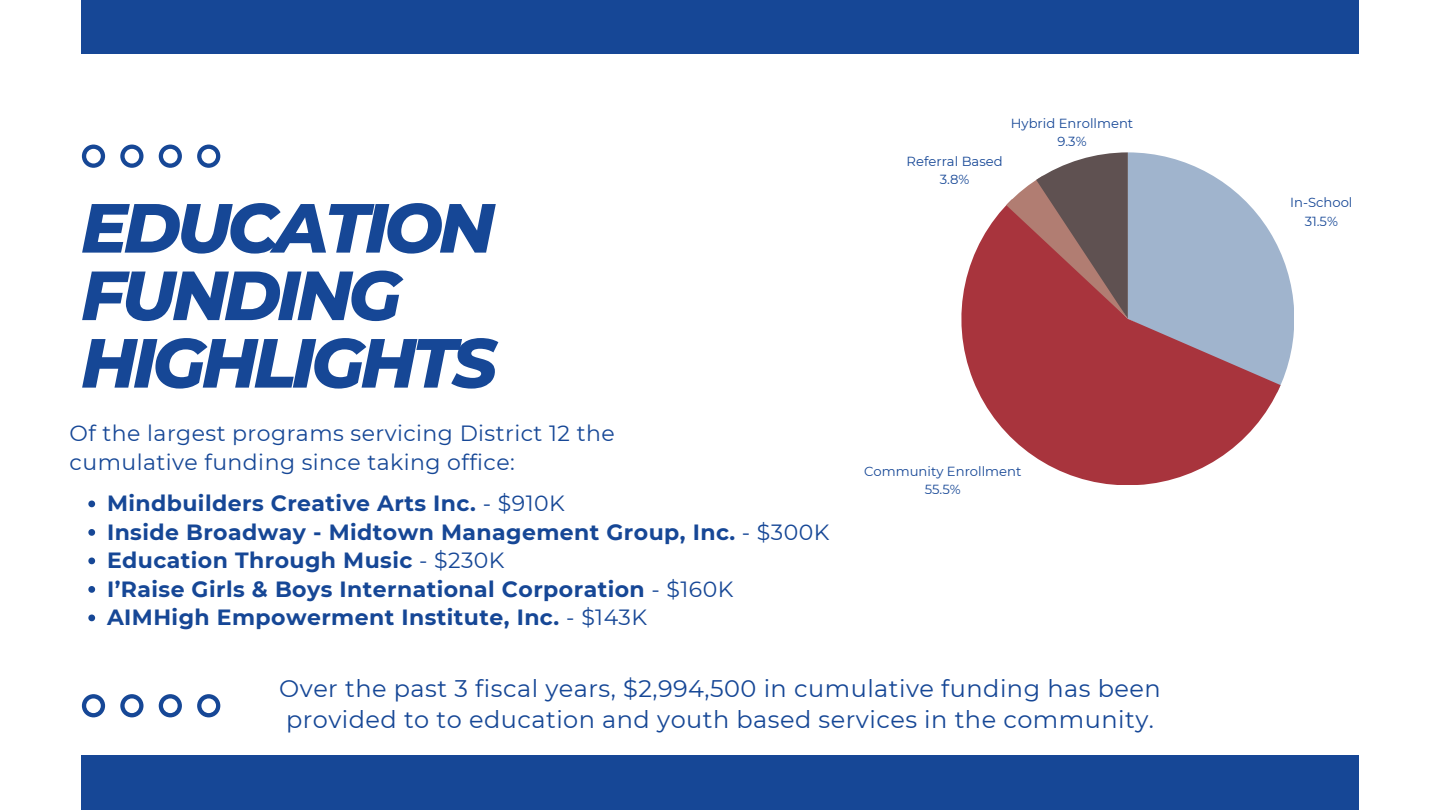
<style>
.page{position:relative;width:1440px;height:810px;background:#fff}
.page>*{position:absolute;margin:0;border:0;box-sizing:border-box;transform-origin:0 0}
.t1{font:italic 800 69.4px/67.5px "Montserrat";letter-spacing:-.06em;color:#164796}
.t2{font:24px/30.8px "Montserrat";letter-spacing:.02em;color:#164796}
.t3{font:700 22px "Montserrat";letter-spacing:.02em;color:#164796}
.t4{font:22px "Montserrat";letter-spacing:.02em;color:#164796}
.t5{font:13.2px "Montserrat";color:#164796}
.s1{font-weight:400}
</style>
<div class="page">
<svg style="left:961px;top:205px;width:316px;height:280px;fill:#a8343d"></svg>
<svg style="left:1006px;top:152px;width:288px;height:241px;background:#a78591"></svg>
<svg style="left:82px;top:145px;width:138px;height:23px"></svg>
<svg style="left:82px;top:694px;width:138px;height:23px"></svg>
<div style="left:81px;top:755px;width:1278px;height:55px;background:#164796"></div>
<div style="left:81px;top:0;width:1278px;height:53px;background:#164796"></div>
<svg style="left:88px;top:501px;width:7px;height:6px"></svg>
<svg style="left:88px;top:529px;width:7px;height:7px"></svg>
<svg style="left:88px;top:558px;width:7px;height:6px"></svg>
<svg style="left:88px;top:586px;width:7px;height:7px"></svg>
<svg style="left:88px;top:615px;width:7px;height:6px"></svg>
<p class="t1" style="left:81px;top:194px;width:415px">EDUCATION</p>
<p class="t1" style="left:81px;top:261px;width:418px">FUNDING<br>HIGHLIGHTS</p>
<p class="t4" style="left:70px;top:420px;width:547px">Of the largest programs servicing District 12 the</p>
<p class="t4" style="left:70px;top:448px;width:447px">cumulative funding since taking office:</p>
<p class="t3" style="left:107px;top:490px;width:459px">Mindbuilders Creative Arts Inc. <span class="s1">- $910K</span></p>
<p class="t3" style="left:107px;top:518px;width:724px">Inside Broadway - Midtown Management Group, Inc. <span class="s1">- $300K</span></p>
<p class="t3" style="left:107px;top:547px;width:399px">Education Through Music <span class="s1">- $230K</span></p>
<p class="t3" style="left:107px;top:575px;width:628px">I’Raise Girls &amp; Boys International Corporation <span class="s1">- $160K</span></p>
<p class="t3" style="left:107px;top:604px;width:542px">AIMHigh Empowerment Institute, Inc. <span class="s1">- $143K</span></p>
<p class="t5" style="left:907px;top:153px;width:98px">Referral Based</p>
<p class="t5" style="left:940px;top:171px;width:31px">3.8%</p>
<p class="t5" style="left:1011px;top:115px;width:124px">Hybrid Enrollment</p>
<p class="t5" style="left:1058px;top:133px;width:31px">9.3%</p>
<p class="t5" style="left:864px;top:463px;width:159px">Community Enrollment</p>
<p class="t5" style="left:925px;top:482px;width:38px">55.5%</p>
<p class="t2" style="left:279px;top:673px;width:883px">Over the past 3 fiscal years, $2,994,500 in cumulative funding has been provided to to education and youth based services in the community.</p>
<p class="t5" style="left:1290px;top:195px;width:64px">In-School</p>
<p class="t5" style="left:1305px;top:213px;width:35px">31.5%</p>
</div>
